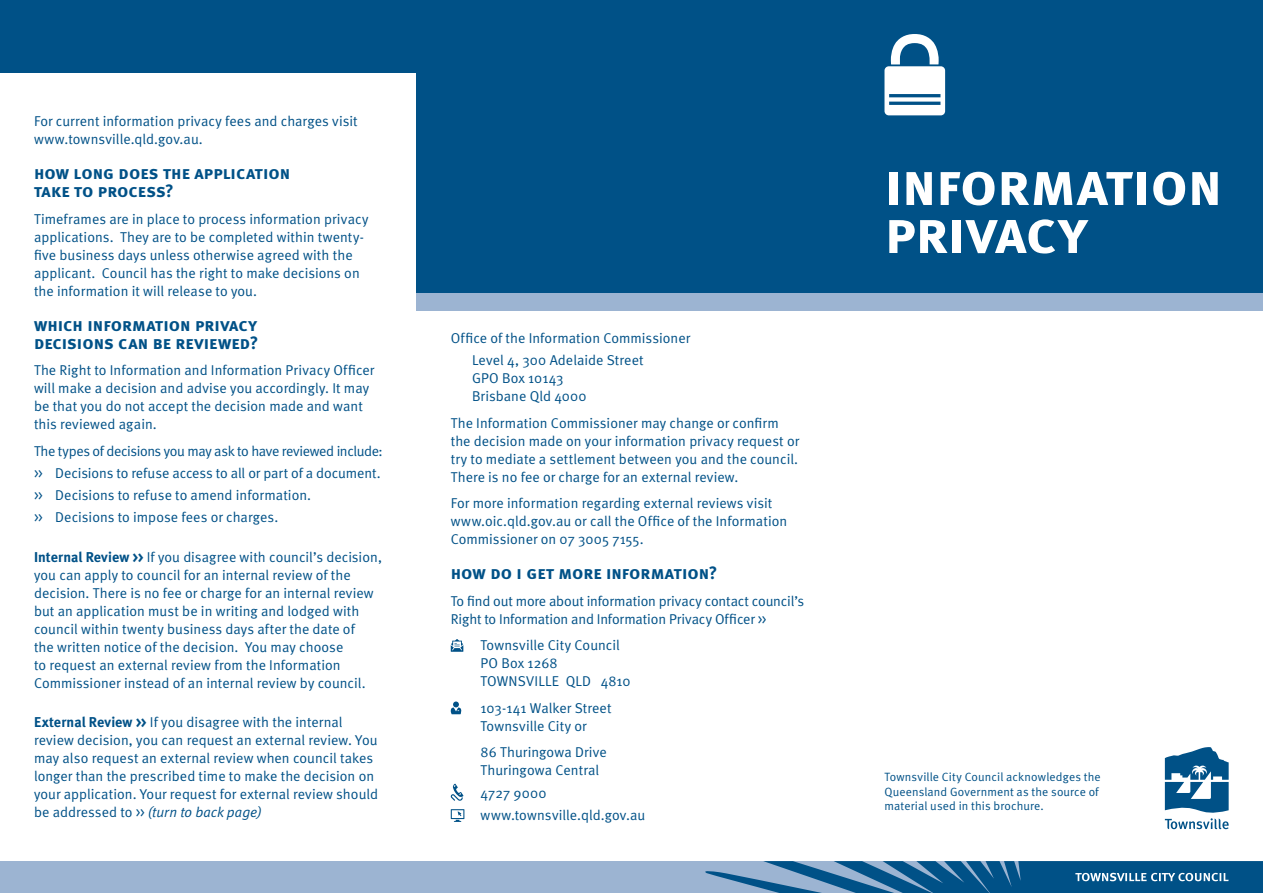
<style>
.page{position:relative;width:1263px;height:893px;background:#fff}
.page>*{position:absolute;margin:0;border:0;box-sizing:border-box;transform-origin:0 0}
.Header_1{font:60px/48px "Meta Bold Caps";letter-spacing:-.01em;color:#fff}
.Header_2{font:18px/18px "Meta Bold Caps";color:#005187}
.Text{font:14.25px/18px "Meta Normal";color:#005187}
.Bold{font:14.25px/18px "Meta Normal";letter-spacing:.005em;color:#005187}
.indent_1{font:14.25px/18px "Meta Normal";letter-spacing:.005em;color:#005187}
.Text-2{font:14.25px "Meta Normal";letter-spacing:-.025em;color:#005187}
.Text-3{font:12px/14.4px "Meta Normal";letter-spacing:.01em;color:#005187}
.s1{font-family:"Meta";font-weight:700}
.s2{font-style:italic}
</style>
<div class="page">
<div style="left:0;top:861px;width:1263px;height:32px;background:#9cb4d2"></div>
<div style="left:417px;top:0;width:846px;height:293px;background:#005187"></div>
<svg style="left:884px;top:34px;width:61px;height:81px"></svg>
<div style="left:417px;top:293px;width:846px;height:17px;background:#9cb4d2"></div>
<svg style="left:1165px;top:747px;width:64px;height:82px"></svg>
<svg style="left:705px;top:861px;width:558px;height:32px"></svg>
<div style="left:0;top:0;width:840px;height:72px;background:#005187"></div>
<svg style="left:451px;top:639px;width:12px;height:13px"></svg>
<svg style="left:451px;top:701px;width:10px;height:13px"></svg>
<svg style="left:451px;top:784px;width:12px;height:17px"></svg>
<svg style="left:451px;top:809px;width:13px;height:13px"></svg>
<p class="Text" style="left:34px;top:112px;width:325px">For current information privacy fees and charges visit www.townsville.qld.gov.au.</p>
<p class="Header_2" style="left:34px;top:164px;width:258px">how long does the application take to process?</p>
<p class="Text" style="left:34px;top:209px;width:336px">Timeframes are in place to process information privacy applications. They are to be completed within twenty&shy;five business days unless otherwise agreed with the applicant. Council has the right to make decisions on the information it will release to you.</p>
<p class="Header_2" style="left:34px;top:315px;width:226px">which information privacy decisions can be reviewed?</p>
<p class="Text" style="left:34px;top:361px;width:342px">The Right to Information and Information Privacy Officer will make a decision and advise you accordingly. It may be that you do not accept the decision made and want this reviewed again.</p>
<p class="Text-2" style="left:34px;top:442px;width:350px">The types of decisions you may ask to have reviewed include:</p>
<p class="indent_1" style="left:34px;top:464px;width:348px">&gt;&gt; Decisions to refuse access to all or part of a document.</p>
<p class="indent_1" style="left:34px;top:486px;width:279px">&gt;&gt; Decisions to refuse to amend information.</p>
<p class="indent_1" style="left:34px;top:508px;width:246px">&gt;&gt; Decisions to impose fees or charges.</p>
<p class="Bold" style="left:34px;top:548px;width:349px"><span class="s1">Internal Review &gt;&gt;</span> If you disagree with council’s decision, you can apply to council for an internal review of the decision. There is no fee or charge for an internal review but an application must be in writing and lodged with council within twenty business days after the date of<br>the written notice of the decision. You may choose<br>to request an external review from the Information Commissioner instead of an internal review by council.</p>
<p class="Bold" style="left:34px;top:713px;width:346px"><span class="s1">External Review &gt;&gt;</span> If you disagree with the internal review decision, you can request an external review. You may also request an external review when council takes longer than the prescribed time to make the decision on your application. Your request for external review should be addressed to &gt;&gt; <span class="s2">(turn to back page)</span></p>
<p class="Text" style="left:451px;top:329px;width:241px">Office of the Information Commissioner</p>
<p class="indent_1" style="left:472px;top:351px;width:173px">Level 4, 300 Adelaide Street<br>GPO Box 10143<br>Brisbane Qld 4000</p>
<p class="Text" style="left:451px;top:414px;width:350px">The Information Commissioner may change or confirm the decision made on your information privacy request or try to mediate a settlement between you and the council.<br>There is no fee or charge for an external review.</p>
<p class="Text" style="left:451px;top:494px;width:338px">For more information regarding external reviews visit www.oic.qld.gov.au or call the Office of the Information<br>Commissioner on 07 3005 7155.</p>
<p class="Header_2" style="left:451px;top:564px;width:268px">how do i get more information?</p>
<p class="Text" style="left:451px;top:592px;width:355px">To find out more about information privacy contact council’s<br>Right to Information and Information Privacy Officer &gt;&gt;</p>
<p class="indent_1" style="left:480px;top:636px;width:152px">Townsville City Council<br>PO Box 1268<br>TOWNSVILLE QLD 4810</p>
<p class="indent_1" style="left:480px;top:699px;width:132px">103-141 Walker Street<br>Townsville City or</p>
<p class="indent_1" style="left:480px;top:743px;width:128px">86 Thuringowa Drive<br>Thuringowa Central</p>
<p class="indent_1" style="left:480px;top:783px;width:67px">4727 9000</p>
<p class="indent_1" style="left:480px;top:806px;width:166px">www.townsville.qld.gov.au</p>
<p class="Header_1" style="left:884px;top:159px;width:339px">information privacy</p>
<p class="Text-3" style="left:884px;top:770px;width:218px">Townsville City Council acknowledges the<br>Queensland Government as the source of material used in this brochure.</p>
</div>
